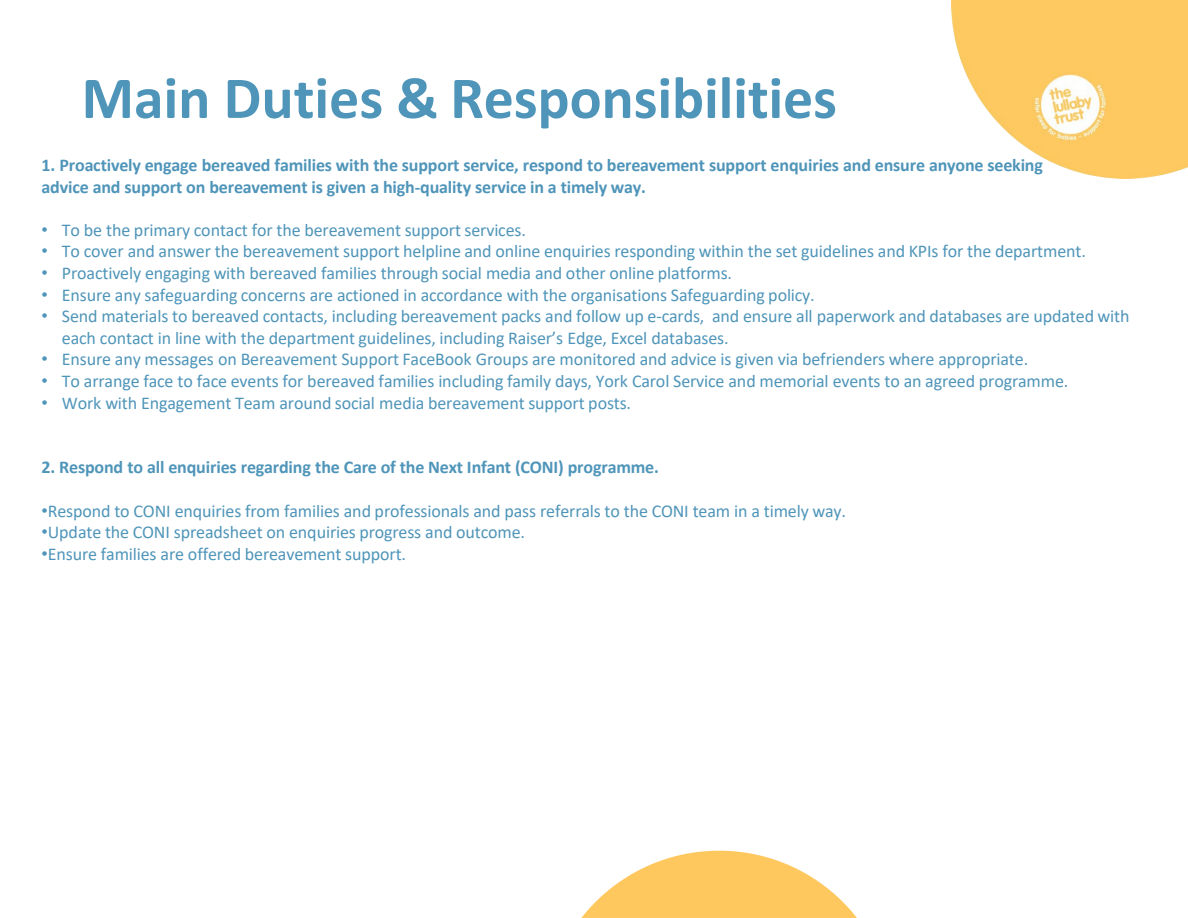
<style>
.page{position:relative;width:1188px;height:918px;background:#fff}
.page>*{position:absolute;margin:0;border:0;box-sizing:border-box;transform-origin:0 0}
.t1{font:700 60px "Calibri";color:#4f95b9}
.t2{font:18px/21.6px "Calibri";letter-spacing:-.01em;color:#4f95b9}
.t3{font:700 18px "Calibri";letter-spacing:-.005em;color:#4f95b9}
.s1{font-family:"Arial"}
</style>
<div class="page">
<svg style="left:581px;top:851px;width:276px;height:67px"></svg>
<img style="left:951px;top:0;width:237px;height:178px">
<h2 class="t1" style="left:82px;top:56px;width:757px">Main Duties &amp; Responsibilities</h2>
<p class="t3" style="left:42px;top:152px;width:1003px">1. Proactively engage bereaved families with the support service, respond to bereavement support enquiries and ensure anyone seeking</p>
<p class="t3" style="left:42px;top:174px;width:606px">advice and support on bereavement is given a high-quality service in a timely way.</p>
<p class="t2" style="left:42px;top:219px;width:486px"><span class="s1">•</span> To be the primary contact for the bereavement support services.</p>
<p class="t2" style="left:42px;top:240px;width:1046px"><span class="s1">•</span> To cover and answer the bereavement support helpline and online enquiries responding within the set guidelines and KPIs for the department.</p>
<p class="t2" style="left:42px;top:262px;width:692px"><span class="s1">•</span> Proactively engaging with bereaved families through social media and other online platforms.</p>
<p class="t2" style="left:42px;top:283px;width:775px"><span class="s1">•</span> Ensure any safeguarding concerns are actioned in accordance with the organisations Safeguarding policy.</p>
<p class="t2" style="left:62px;top:305px;width:1069px;text-indent:-20px"><span class="s1">•</span> Send materials to bereaved contacts, including bereavement packs and follow up e-cards, and ensure all paperwork and databases are updated with each contact in line with the department guidelines, including Raiser’s Edge, Excel databases.</p>
<p class="t2" style="left:42px;top:348px;width:988px"><span class="s1">•</span> Ensure any messages on Bereavement Support FaceBook Groups are monitored and advice is given via befrienders where appropriate.</p>
<p class="t2" style="left:42px;top:370px;width:1028px"><span class="s1">•</span> To arrange face to face events for bereaved families including family days, York Carol Service and memorial events to an agreed programme.</p>
<p class="t2" style="left:42px;top:391px;width:591px"><span class="s1">•</span> Work with Engagement Team around social media bereavement support posts.</p>
<p class="t3" style="left:42px;top:455px;width:619px">2. Respond to all enquiries regarding the Care of the Next Infant (CONI) programme.</p>
<p class="t2" style="left:42px;top:499px;width:806px"><span class="s1">•</span>Respond to CONI enquiries from families and professionals and pass referrals to the CONI team in a timely way.</p>
<p class="t2" style="left:42px;top:521px;width:485px"><span class="s1">•</span>Update the CONI spreadsheet on enquiries progress and outcome.</p>
<p class="t2" style="left:42px;top:543px;width:366px"><span class="s1">•</span>Ensure families are offered bereavement support.</p>
</div>
